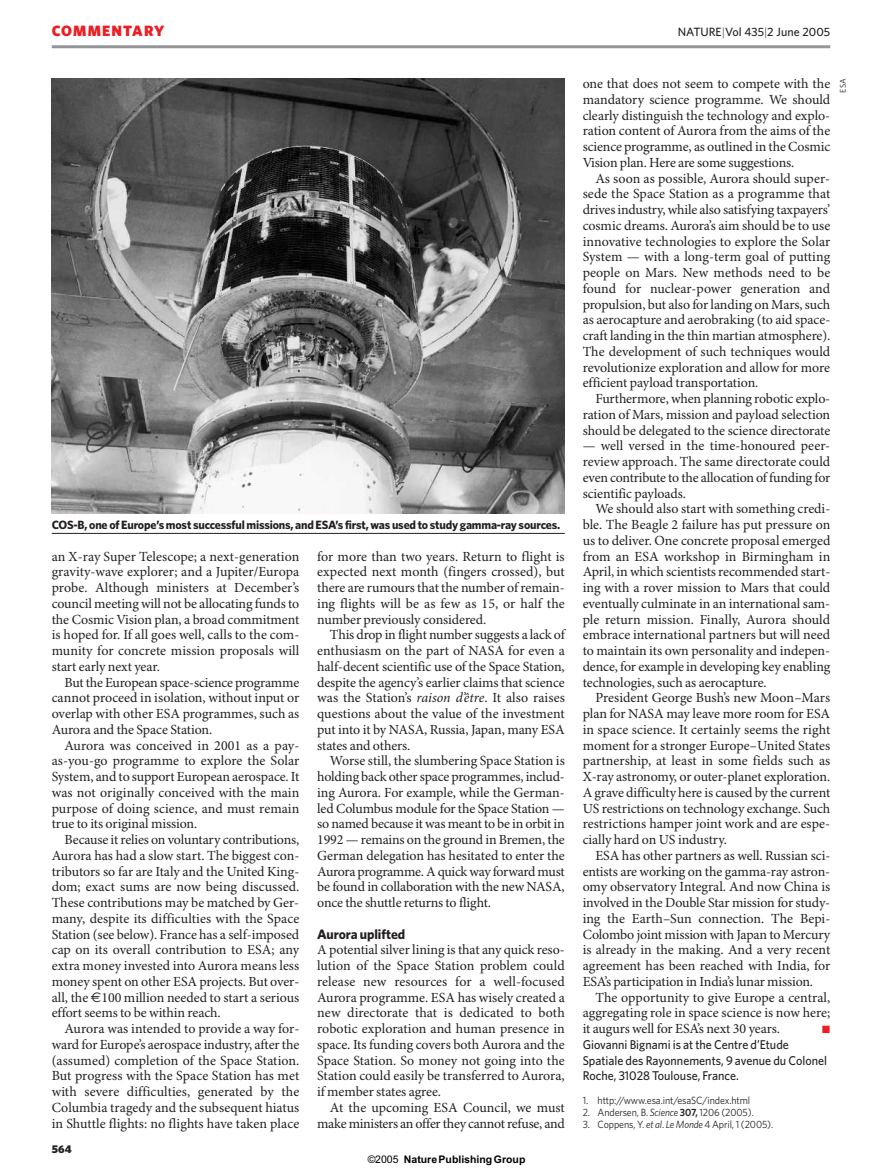
<style>
.page{position:relative;width:893px;height:1173px;background:#fff}
.page>*{position:absolute;margin:0;border:0;box-sizing:border-box;transform-origin:0 0}
.t1{font:900 15px "Whitney";letter-spacing:.075em;color:#ee1d23}
.t2{font:13.95px/15.8px "Minion Pro";letter-spacing:-.005em;color:#231f20;text-align:justify}
.t3{font:700 13.65px "Whitney";letter-spacing:-.005em;color:#231f20}
.t4{font:500 12.75px/15.8px "Whitney";color:#231f20;scale:.95 1}
.t5{font:700 12px "Whitney";letter-spacing:-.015em;color:#231f20}
.t6{font:500 12px "Whitney";color:#231f20}
.t7{font:900 11.25px "Whitney";color:#231f20}
.t8{font:10.5px "Whitney";letter-spacing:-.01em;color:#231f20;scale:.95 1}
.t9{font:700 10.5px "Arial";color:#000}
.t10{font:10.5px "Zapf Dingbats";color:#ee1d23}
.t11{font:8.25px "Whitney";color:#231f20}
.s1{font-weight:300}
.s2{font-family:"Euro Sans"}
.s3{font-style:italic}
.s4{font-weight:400}
.s5{font-weight:600}
</style>
<div class="page">
<svg style="left:51px;top:45px;width:780px;height:489px"></svg>
<p class="t1" style="left:52px;top:25px;width:114px">COMMENTARY</p>
<p class="t6" style="left:677px;top:28px;width:154px">NATURE<span class="s1">|</span>Vol 435<span class="s1">|</span>2 June 2005</p>
<p class="t5" style="left:52px;top:520px;width:510px">COS-B, one of Europe’s most successful missions, and ESA’s first, was used to study gamma-ray sources.</p>
<p class="t2" style="left:52px;top:549px;width:249px">an X-ray Super Telescope; a next-generation gravity-wave explorer; and a Jupiter/Europa probe. Although ministers at December’s council meeting will not be allocating funds to the Cosmic Vision plan, a broad commitment is hoped for. If all goes well, calls to the com&shy;munity for concrete mission proposals will start early next year.</p>
<p class="t2" style="left:52px;top:675px;width:249px;text-indent:13px">But the European space-science programme cannot proceed in isolation, without input or overlap with other ESA programmes, such as Aurora and the Space Station.</p>
<p class="t2" style="left:52px;top:738px;width:249px;text-indent:13px">Aurora was conceived in 2001 as a pay&shy;as-you-go programme to explore the Solar System, and to support European aerospace. It was not originally conceived with the main purpose of doing science, and must remain true to its original mission.</p>
<p class="t2" style="left:52px;top:833px;width:249px;text-indent:13px">Because it relies on voluntary contributions, Aurora has had a slow start. The biggest con&shy;tributors so far are Italy and the United King&shy;dom; exact sums are now being discussed.<br>These contributions may be matched by Ger&shy;many, despite its difficulties with the Space Station (see below). France has a self-imposed cap on its overall contribution to ESA; any extra money invested into Aurora means less money spent on other ESA projects. But over&shy;all, the <span class="s2">€</span>100 million needed to start a serious effort seems to be within reach.</p>
<p class="t2" style="left:52px;top:1022px;width:249px;text-indent:13px">Aurora was intended to provide a way for&shy;ward for Europe’s aerospace industry, after the (assumed) completion of the Space Station.<br>But progress with the Space Station has met with severe difficulties, generated by the Columbia tragedy and the subsequent hiatus in Shuttle flights: no flights have taken place</p>
<p class="t7" style="left:52px;top:1145px;width:21px">564</p>
<p class="t2" style="left:317px;top:549px;width:249px">for more than two years. Return to flight is expected next month (fingers crossed), but there are rumours that the number of remain&shy;ing flights will be as few as 15, or half the number previously considered.</p>
<p class="t2" style="left:317px;top:628px;width:249px;text-indent:13px">This drop in flight number suggests a lack of enthusiasm on the part of NASA for even a half-decent scientific use of the Space Station, despite the agency’s earlier claims that science was the Station’s <span class="s3">raison d’être</span>. It also raises questions about the value of the investment put into it by NASA, Russia, Japan, many ESA states and others.</p>
<p class="t2" style="left:317px;top:754px;width:249px;text-indent:13px">Worse still, the slumbering Space Station is holding back other space programmes, includ&shy;ing Aurora. For example, while the German&shy;led Columbus module for the Space Station — so named because it was meant to be in orbit in 1992 — remains on the ground in Bremen, the German delegation has hesitated to enter the Aurora programme. A quick way forward must be found in collaboration with the new NASA, once the shuttle returns to flight.</p>
<p class="t3" style="left:317px;top:929px;width:90px">Aurora uplifted</p>
<p class="t2" style="left:317px;top:943px;width:249px">A potential silver lining is that any quick reso&shy;lution of the Space Station problem could release new resources for a well-focused Aurora programme. ESA has wisely created a new directorate that is dedicated to both robotic exploration and human presence in space. Its funding covers both Aurora and the Space Station. So money not going into the Station could easily be transferred to Aurora, if member states agree.</p>
<p class="t2" style="left:317px;top:1101px;width:249px;text-align:right">At the upcoming ESA Council, we must make ministers an offer they cannot refuse, and</p>
<p class="t9" style="left:367px;top:1153px;width:159px"><span class="s4">©2005</span> NaturePublishingGroup</p>
<p class="t2" style="left:582px;top:77px;width:249px">one that does not seem to compete with the mandatory science programme. We should clearly distinguish the technology and explo&shy;ration content of Aurora from the aims of the science programme, as outlined in the Cosmic Vision plan. Here are some suggestions.</p>
<p class="t2" style="left:582px;top:171px;width:249px;text-indent:13px">As soon as possible, Aurora should super&shy;sede the Space Station as a programme that drives industry, while also satisfying taxpayers’ cosmic dreams. Aurora’s aim should be to use innovative technologies to explore the Solar System — with a long-term goal of putting people on Mars. New methods need to be found for nuclear-power generation and propulsion, but also for landing on Mars, such as aerocapture and aerobraking (to aid space&shy;craft landing in the thin martian atmosphere).<br>The development of such techniques would revolutionize exploration and allow for more efficient payload transportation.</p>
<p class="t2" style="left:582px;top:392px;width:249px;text-indent:13px">Furthermore, when planning robotic explo&shy;ration of Mars, mission and payload selection should be delegated to the science directorate</p>
<p class="t2" style="left:582px;top:439px;width:249px">— well versed in the time-honoured peer&shy;review approach. The same directorate could even contribute to the allocation of funding for scientific payloads.</p>
<p class="t2" style="left:582px;top:502px;width:249px;text-indent:13px">We should also start with something credi&shy;ble. The Beagle 2 failure has put pressure on us to deliver. One concrete proposal emerged from an ESA workshop in Birmingham in April, in which scientists recommended start&shy;ing with a rover mission to Mars that could eventually culminate in an international sam&shy;ple return mission. Finally, Aurora should embrace international partners but will need to maintain its own personality and indepen&shy;dence, for example in developing key enabling technologies, such as aerocapture.</p>
<p class="t2" style="left:582px;top:691px;width:249px;text-indent:13px">President George Bush’s new Moon–Mars plan for NASA may leave more room for ESA in space science. It certainly seems the right moment for a stronger Europe–United States partnership, at least in some fields such as X-ray astronomy, or outer-planet exploration.<br>A grave difficulty here is caused by the current US restrictions on technology exchange. Such restrictions hamper joint work and are espe&shy;cially hard on US industry.</p>
<p class="t2" style="left:582px;top:849px;width:249px;text-indent:13px">ESA has other partners as well. Russian sci&shy;entists are working on the gamma-ray astron&shy;omy observatory Integral. And now China is involved in the Double Star mission for study&shy;ing the Earth–Sun connection. The Bepi-Colombo joint mission with Japan to Mercury is already in the making. And a very recent agreement has been reached with India, for ESA’s participation in India’s lunar mission.</p>
<p class="t2" style="left:582px;top:990px;width:249px;text-indent:13px">The opportunity to give Europe a central, aggregating role in space science is now here; it augurs well for ESA’s next 30 years.</p>
<p class="t10" style="left:822px;top:1024px;width:9px">■</p>
<p class="t4" style="left:582px;top:1037px;width:259px">Giovanni Bignami is at the Centre d’Etude<br>Spatiale des Rayonnements, 9 avenue du Colonel<br>Roche, 31028 Toulouse, France.</p>
<p class="t8" style="left:582px;top:1096px;width:178px">1. http://www.esa.int/esaSC/index.html</p>
<p class="t8" style="left:582px;top:1108px;width:182px">2. Andersen, B. <span class="s3">Science</span> <span class="s5">307,</span> 1206 (2005).</p>
<p class="t8" style="left:582px;top:1120px;width:202px">3. Coppens, Y. <span class="s3">et al</span>. <span class="s3">Le Monde</span> 4 April, 1 (2005).</p>
<p class="t11" style="left:840px;top:93px;width:16px;rotate:-90deg">ESA</p>
</div>
